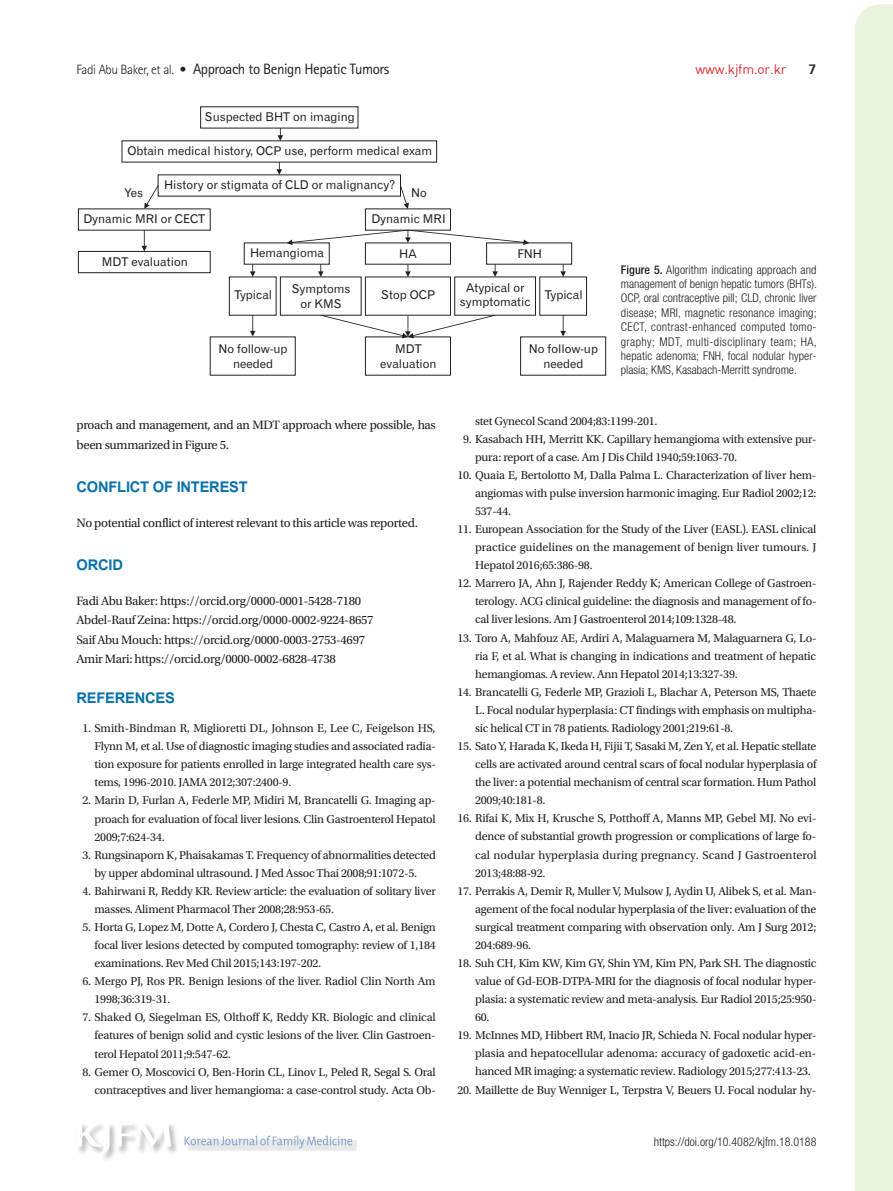
<style>
.page{position:relative;width:893px;height:1191px;background:#fff}
.page>*{position:absolute;margin:0;border:0;box-sizing:border-box;transform-origin:0 0}
.t1{font:700 20.4px "Utsaah";letter-spacing:-.01em;color:#0872ad}
.t2{font:15px "Rotis Sans Serif Std";letter-spacing:-.03em;color:#231f20}
.t3{font:800 15px "Rotis Sans Serif Std";color:#231f20}
.t4{font:13.5px "Dinreg";letter-spacing:-.01em;color:#e02a30}
.t5{font:12.75px/19.5px "Utopia Std";letter-spacing:-.025em;color:#231f20}
.t6{font:12px/18px "Utopia Std";letter-spacing:-.02em;color:#231f20;text-align:justify}
.t7{font:300 condensed 12px/14.4px "Helvetica Neue LT Std";letter-spacing:.005em;color:#231f20}
.t8{font:12px/14.4px "Gothic 720 BT Roman B";color:#231f20;text-align:center}
.s1{font-weight:300;font-size:13.5px}
.s2{font-weight:500}
</style>
<div class="page">
<div style="left:855px;top:4px;width:38px;height:1187px;background:#eaf3dc"></div>
<div style="left:188px;top:1140px;width:169px;height:10px;background:#e8e8e9"></div>
<svg style="left:185px;top:1135px;width:167px;height:13px"></svg>
<div style="left:76px;top:1122px;width:104px;height:40px;background:#231f20;opacity:.3"></div>
<svg style="left:77px;top:1122px;width:94px;height:32px"></svg>
<div style="left:520px;top:336px;width:86px;height:39px;border:1px solid #231f20"></div>
<div style="left:365px;top:336px;width:86px;height:39px;border:1px solid #231f20"></div>
<div style="left:365px;top:276px;width:86px;height:40px;border:1px solid #231f20"></div>
<div style="left:454px;top:276px;width:82px;height:40px;border:1px solid #231f20"></div>
<svg style="left:250px;top:316px;width:6px;height:20px"></svg>
<svg style="left:560px;top:315px;width:6px;height:21px"></svg>
<svg style="left:321px;top:315px;width:174px;height:23px"></svg>
<svg style="left:78px;top:128px;width:494px;height:149px"></svg>
<p class="t2" style="left:77px;top:60px;width:314px"><span class="s1">Fadi Abu Baker, et al. •</span> Approach to Benign Hepatic Tumors</p>
<p class="t8" style="left:205px;top:109px;width:151px">Suspected BHT on imaging</p>
<p class="t8" style="left:127px;top:143px;width:306px">Obtain medical history, OCP use, perform medical exam</p>
<p class="t8" style="left:164px;top:177px;width:232px">History or stigmata of CLD or malignancy?</p>
<p class="t8" style="left:125px;top:185px;width:20px">Yes</p>
<p class="t8" style="left:411px;top:185px;width:17px">No</p>
<p class="t8" style="left:83px;top:211px;width:123px">Dynamic MRI or CECT</p>
<p class="t8" style="left:102px;top:255px;width:87px">MDT evaluation</p>
<p class="t8" style="left:250px;top:245px;width:75px">Hemangioma</p>
<p class="t8" style="left:234px;top:288px;width:39px">Typical</p>
<p class="t8" style="left:292px;top:282px;width:60px">Symptoms or KMS</p>
<p class="t8" style="left:218px;top:342px;width:71px">No follow-up needed</p>
<p class="t8" style="left:371px;top:211px;width:76px">Dynamic MRI</p>
<p class="t8" style="left:399px;top:246px;width:19px">HA</p>
<p class="t8" style="left:381px;top:288px;width:55px">Stop OCP</p>
<p class="t8" style="left:380px;top:342px;width:58px">MDT evaluation</p>
<p class="t8" style="left:517px;top:246px;width:26px">FNH</p>
<p class="t8" style="left:460px;top:281px;width:72px">Atypical or symptomatic</p>
<p class="t8" style="left:545px;top:288px;width:39px">Typical</p>
<p class="t8" style="left:529px;top:342px;width:71px">No follow-up needed</p>
<p class="t4" style="left:695px;top:61px;width:93px">www.kjfm.or.kr</p>
<p class="t3" style="left:808px;top:60px;width:10px">7</p>
<p class="t7" style="left:621px;top:262px;width:198px"><span class="s2">Figure 5.</span> Algorithm indicating approach and management of benign hepatic tumors (BHTs).<br>OCP, oral contraceptive pill; CLD, chronic liver disease; MRI, magnetic resonance imaging; CECT, contrast-enhanced computed tomo&shy;graphy; MDT, multi-disciplinary team; HA, hepatic adenoma; FNH, focal nodular hyper&shy;plasia; KMS, Kasabach-Merritt syndrome.</p>
<p class="t5" style="left:77px;top:415px;width:361px">proach and management, and an MDT approach where possible, has been summarized in Figure 5.</p>
<h1 class="t1" style="left:77px;top:477px;width:173px">CONFLICT OF INTEREST</h1>
<p class="t5" style="left:77px;top:513px;width:343px">No potential conflict of interest relevant to this article was reported.</p>
<h1 class="t1" style="left:77px;top:555px;width:48px">ORCID</h1>
<p class="t5" style="left:77px;top:591px;width:299px">Fadi Abu Baker: https://orcid.org/0000-0001-5428-7180<br>Abdel-Rauf Zeina: https://orcid.org/0000-0002-9224-8657<br>Saif Abu Mouch: https://orcid.org/0000-0003-2753-4697<br>Amir Mari: https://orcid.org/0000-0002-6828-4738</p>
<h1 class="t1" style="left:77px;top:688px;width:100px">REFERENCES</h1>
<p class="t6" style="left:95px;top:719px;width:343px;text-indent:-12px">1. Smith-Bindman R, Miglioretti DL, Johnson E, Lee C, Feigelson HS, Flynn M, et al. Use of diagnostic imaging studies and associated radia&shy;tion exposure for patients enrolled in large integrated health care sys&shy;tems, 1996-2010. JAMA 2012;307:2400-9.</p>
<p class="t6" style="left:95px;top:791px;width:343px;text-indent:-12px">2. Marin D, Furlan A, Federle MP, Midiri M, Brancatelli G. Imaging ap&shy;proach for evaluation of focal liver lesions. Clin Gastroenterol Hepatol 2009;7:624-34.</p>
<p class="t6" style="left:83px;top:846px;width:355px;text-align:center">3. Rungsinaporn K, Phaisakamas T. Frequency of abnormalities detected by upper abdominal ultrasound. J Med Assoc Thai 2008;91:1072-5.</p>
<p class="t6" style="left:95px;top:882px;width:343px;text-indent:-12px">4. Bahirwani R, Reddy KR. Review article: the evaluation of solitary liver masses. Aliment Pharmacol Ther 2008;28:953-65.</p>
<p class="t6" style="left:95px;top:918px;width:343px;text-indent:-12px">5. Horta G, Lopez M, Dotte A, Cordero J, Chesta C, Castro A, et al. Benign focal liver lesions detected by computed tomography: review of 1,184 examinations. Rev Med Chil 2015;143:197-202.</p>
<p class="t6" style="left:95px;top:972px;width:343px;text-indent:-12px">6. Mergo PJ, Ros PR. Benign lesions of the liver. Radiol Clin North Am<br>1998;36:319-31.</p>
<p class="t6" style="left:95px;top:1008px;width:343px;text-indent:-12px">7. Shaked O, Siegelman ES, Olthoff K, Reddy KR. Biologic and clinical features of benign solid and cystic lesions of the liver. Clin Gastroen&shy;terol Hepatol 2011;9:547-62.</p>
<p class="t6" style="left:83px;top:1063px;width:355px;text-align:right">8. Gemer O, Moscovici O, Ben-Horin CL, Linov L, Peled R, Segal S. Oral contraceptives and liver hemangioma: a case-control study. Acta Ob-</p>
<p class="t6" style="left:475px;top:412px;width:184px">stet Gynecol Scand 2004;83:1199-201.</p>
<p class="t6" style="left:475px;top:430px;width:343px;text-indent:-12px">9. Kasabach HH, Merritt KK. Capillary hemangioma with extensive pur&shy;pura: report of a case. Am J Dis Child 1940;59:1063-70.</p>
<p class="t6" style="left:475px;top:466px;width:343px;text-indent:-18px">10. Quaia E, Bertolotto M, Dalla Palma L. Characterization of liver hem&shy;angiomas with pulse inversion harmonic imaging. Eur Radiol 2002;12:<br>537-44.</p>
<p class="t6" style="left:475px;top:520px;width:343px;text-indent:-18px">11. European Association for the Study of the Liver (EASL). EASL clinical practice guidelines on the management of benign liver tumours. J Hepatol 2016;65:386-98.</p>
<p class="t6" style="left:475px;top:574px;width:343px;text-indent:-18px">12. Marrero JA, Ahn J, Rajender Reddy K; American College of Gastroen&shy;terology. ACG clinical guideline: the diagnosis and management of fo&shy;cal liver lesions. Am J Gastroenterol 2014;109:1328-48.</p>
<p class="t6" style="left:475px;top:629px;width:343px;text-indent:-18px">13. Toro A, Mahfouz AE, Ardiri A, Malaguarnera M, Malaguarnera G, Lo&shy;ria F, et al. What is changing in indications and treatment of hepatic hemangiomas. A review. Ann Hepatol 2014;13:327-39.</p>
<p class="t6" style="left:475px;top:683px;width:343px;text-indent:-18px">14. Brancatelli G, Federle MP, Grazioli L, Blachar A, Peterson MS, Thaete L. Focal nodular hyperplasia: CT findings with emphasis on multipha&shy;sic helical CT in 78 patients. Radiology 2001;219:61-8.</p>
<p class="t6" style="left:475px;top:737px;width:343px;text-indent:-18px">15. Sato Y, Harada K, Ikeda H, Fijii T, Sasaki M, Zen Y, et al. Hepatic stellate cells are activated around central scars of focal nodular hyperplasia of the liver: a potential mechanism of central scar formation. Hum Pathol 2009;40:181-8.</p>
<p class="t6" style="left:475px;top:809px;width:343px;text-indent:-18px">16. Rifai K, Mix H, Krusche S, Potthoff A, Manns MP, Gebel MJ. No evi&shy;dence of substantial growth progression or complications of large fo&shy;cal nodular hyperplasia during pregnancy. Scand J Gastroenterol 2013;48:88-92.</p>
<p class="t6" style="left:475px;top:882px;width:343px;text-indent:-18px">17. Perrakis A, Demir R, Muller V, Mulsow J, Aydin U, Alibek S, et al. Man&shy;agement of the focal nodular hyperplasia of the liver: evaluation of the surgical treatment comparing with observation only. Am J Surg 2012; 204:689-96.</p>
<p class="t6" style="left:475px;top:954px;width:343px;text-indent:-18px">18. Suh CH, Kim KW, Kim GY, Shin YM, Kim PN, Park SH. The diagnostic value of Gd-EOB-DTPA-MRI for the diagnosis of focal nodular hyper&shy;plasia: a systematic review and meta-analysis. Eur Radiol 2015;25:950- 60.</p>
<p class="t6" style="left:475px;top:1026px;width:343px;text-indent:-18px">19. McInnes MD, Hibbert RM, Inacio JR, Schieda N. Focal nodular hyper&shy;plasia and hepatocellular adenoma: accuracy of gadoxetic acid-en&shy;hanced MR imaging: a systematic review. Radiology 2015;277:413-23.</p>
<p class="t6" style="left:457px;top:1080px;width:360px">20. Maillette de Buy Wenniger L, Terpstra V, Beuers U. Focal nodular hy-</p>
<p class="t7" style="left:654px;top:1134px;width:164px">https://doi.org/10.4082/kjfm.18.0188</p>
</div>
